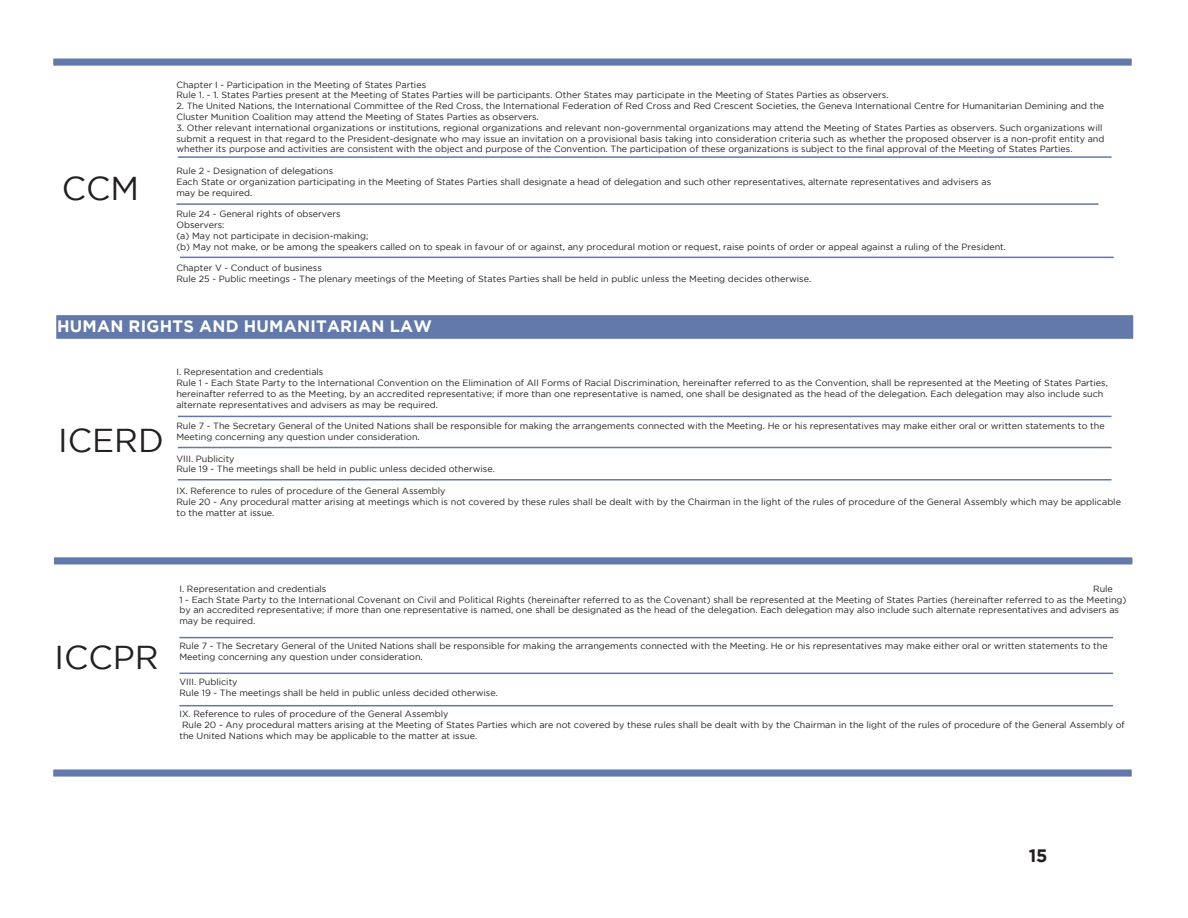
<style>
.page{position:relative;width:1188px;height:918px;background:#fff}
.page>*{position:absolute;margin:0;border:0;box-sizing:border-box;transform-origin:0 0}
.t1{font:33px "Gotham";color:#231f20}
.t2{font:700 18px "Gotham";color:#231f20}
.t3{font:700 16.5px "Gotham";letter-spacing:.015em;color:#fff}
.t4{font:9px/10.8px "Gotham";color:#231f20}
</style>
<div class="page">
<div style="left:55px;top:314px;width:1080px;height:26px;background:#6379ab;border:2px solid #fff"></div>
<div style="left:52px;top:556px;width:1082px;height:10px;background:#6379ab;border:2px solid #fff"></div>
<hr style="left:179px;top:637px;width:934px;height:1px;background:#6379ab">
<hr style="left:179px;top:673px;width:934px;height:1px;background:#6379ab">
<hr style="left:179px;top:705px;width:934px;height:1px;background:#6379ab">
<div style="left:52px;top:768px;width:1081px;height:10px;background:#6379ab;border:2px solid #fff"></div>
<hr style="left:176px;top:203px;width:922px;height:2px;background:#6379ab">
<div style="left:52px;top:57px;width:1081px;height:10px;background:#6379ab;border:2px solid #fff"></div>
<hr style="left:178px;top:156px;width:934px;height:2px;background:#6379ab">
<hr style="left:180px;top:257px;width:934px;height:1px;background:#6379ab">
<hr style="left:178px;top:447px;width:934px;height:1px;background:#6379ab">
<hr style="left:178px;top:479px;width:934px;height:2px;background:#6379ab">
<hr style="left:178px;top:416px;width:934px;height:1px;background:#6379ab">
<p class="t1" style="left:62px;top:170px;width:79px">CCM</p>
<p class="t4" style="left:176px;top:79px;width:251px">Chapter I - Participation in the Meeting of States Parties</p>
<p class="t4" style="left:176px;top:90px;width:714px">Rule 1. - 1. States Parties present at the Meeting of States Parties will be participants. Other States may participate in the Meeting of States Parties as observers.</p>
<p class="t4" style="left:176px;top:100px;width:929px">2. The United Nations, the International Committee of the Red Cross, the International Federation of Red Cross and Red Crescent Societies, the Geneva International Centre for Humanitarian Demining and the<br>Cluster Munition Coalition may attend the Meeting of States Parties as observers.</p>
<p class="t4" style="left:176px;top:122px;width:930px">3. Other relevant international organizations or institutions, regional organizations and relevant non-governmental organizations may attend the Meeting of States Parties as observers. Such organizations will submit a request in that regard to the President-designate who may issue an invitation on a provisional basis taking into consideration criteria such as whether the proposed observer is a non-profit entity and whether its purpose and activities are consistent with the object and purpose of the Convention. The participation of these organizations is subject to the final approval of the Meeting of States Parties.</p>
<p class="t4" style="left:176px;top:165px;width:158px">Rule 2 - Designation of delegations</p>
<p class="t4" style="left:176px;top:176px;width:816px">Each State or organization participating in the Meeting of States Parties shall designate a head of delegation and such other representatives, alternate representatives and advisers as</p>
<p class="t4" style="left:176px;top:187px;width:77px">may be required.</p>
<p class="t4" style="left:176px;top:208px;width:166px">Rule 24 - General rights of observers</p>
<p class="t4" style="left:176px;top:219px;width:50px">Observers:</p>
<p class="t4" style="left:176px;top:230px;width:194px">(a) May not participate in decision-making;</p>
<p class="t4" style="left:176px;top:241px;width:831px">(b) May not make, or be among the speakers called on to speak in favour of or against, any procedural motion or request, raise points of order or appeal against a ruling of the President.</p>
<p class="t4" style="left:176px;top:262px;width:147px">Chapter V - Conduct of business</p>
<p class="t4" style="left:176px;top:273px;width:636px">Rule 25 - Public meetings - The plenary meetings of the Meeting of States Parties shall be held in public unless the Meeting decides otherwise.</p>
<p class="t3" style="left:57px;top:316px;width:376px">HUMAN RIGHTS AND HUMANITARIAN LAW</p>
<p class="t4" style="left:176px;top:366px;width:933px">I. Representation and credentials<br>Rule 1 - Each State Party to the International Convention on the Elimination of All Forms of Racial Discrimination, hereinafter referred to as the Convention, shall be represented at the Meeting of States Parties, hereinafter referred to as the Meeting, by an accredited representative; if more than one representative is named, one shall be designated as the head of the delegation. Each delegation may also include such alternate representatives and advisers as may be required.</p>
<p class="t4" style="left:176px;top:420px;width:930px">Rule 7 - The Secretary General of the United Nations shall be responsible for making the arrangements connected with the Meeting. He or his representatives may make either oral or written statements to the<br>Meeting concerning any question under consideration.</p>
<p class="t4" style="left:176px;top:453px;width:320px">VIII. Publicity<br>Rule 19 - The meetings shall be held in public unless decided otherwise.</p>
<p class="t4" style="left:176px;top:485px;width:946px">IX. Reference to rules of procedure of the General Assembly<br>Rule 20 - Any procedural matter arising at meetings which is not covered by these rules shall be dealt with by the Chairman in the light of the rules of procedure of the General Assembly which may be applicable to the matter at issue.</p>
<p class="t1" style="left:58px;top:422px;width:107px">ICERD</p>
<p class="t1" style="left:54px;top:639px;width:106px">ICCPR</p>
<p class="t4" style="left:179px;top:583px;width:949px;text-indent:914px">Rule<br>1 - Each State Party to the International Covenant on Civil and Political Rights (hereinafter referred to as the Covenant) shall be represented at the Meeting of States Parties (hereinafter referred to as the Meeting) by an accredited representative; if more than one representative is named, one shall be designated as the head of the delegation. Each delegation may also include such alternate representatives and advisers as may be required.</p>
<p class="t4" style="left:179px;top:640px;width:930px">Rule 7 - The Secretary General of the United Nations shall be responsible for making the arrangements connected with the Meeting. He or his representatives may make either oral or written statements to the<br>Meeting concerning any question under consideration.</p>
<p class="t4" style="left:179px;top:676px;width:320px">VIII. Publicity<br>Rule 19 - The meetings shall be held in public unless decided otherwise.</p>
<p class="t4" style="left:179px;top:709px;width:271px">IX. Reference to rules of procedure of the General Assembly</p>
<p class="t4" style="left:182px;top:719px;width:944px">Rule 20 - Any procedural matters arising at the Meeting of States Parties which are not covered by these rules shall be dealt with by the Chairman in the light of the rules of procedure of the General Assembly of</p>
<p class="t4" style="left:179px;top:730px;width:299px">the United Nations which may be applicable to the matter at issue.</p>
<p class="t4" style="left:179px;top:583px;width:149px">I. Representation and credentials</p>
<p class="t2" style="left:1029px;top:845px;width:20px">15</p>
</div>
